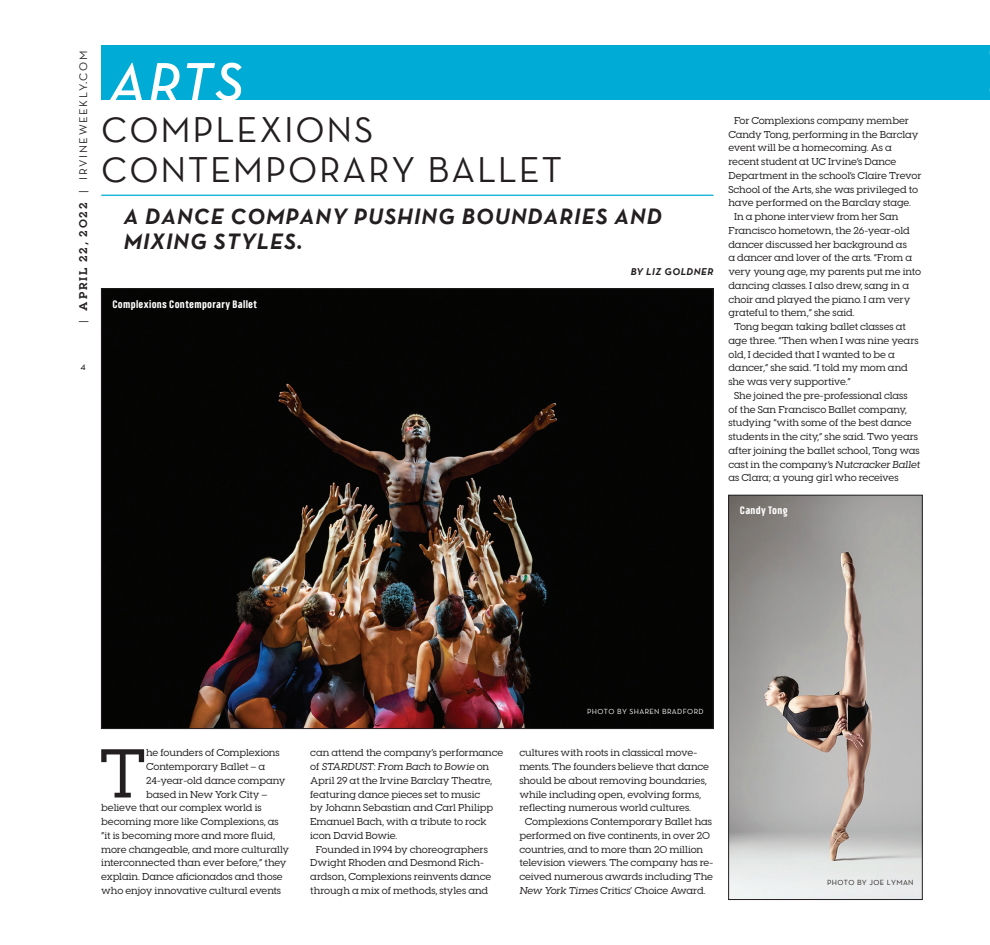
<style>
.page{position:relative;width:990px;height:945px;background:#fff}
.page>*{position:absolute;margin:0;border:0;box-sizing:border-box;transform-origin:0 0}
.t1{font:500 68.88px "Visby Slab CF";color:#231f20}
.t2{font:italic 600 55px "Neutraface Text TT";color:#fff}
.t3{font:36.25px/40px "Neutraface Text TT";letter-spacing:.05em;color:#231f20}
.t4{font:italic 700 22.5px/25px "Neutraface Text TT";letter-spacing:.05em;color:#231f20}
.t5{font:11.25px "Neutraface Text TT";letter-spacing:.15em;color:#231f20}
.t6{font:700 10.25px "Coast";letter-spacing:.03em;color:#fff}
.t7{font:500 10px "Visby Slab CF";letter-spacing:-.015em;color:#231f20}
.t8{font:italic 700 10px "Neutraface Text TT";letter-spacing:.05em;color:#231f20}
.t9{font:7.5px "Neutraface Text TT";letter-spacing:.05em;color:#fff}
.t10{font:7.5px "Neutraface Text TT";letter-spacing:.05em;color:#231f20}
.s1{font-family:"Visby Slab CF";font-weight:700}
</style>
<div class="page">
<hr style="left:101px;top:195px;width:612px;height:1px;background:#00acd5">
<svg style="left:983px;top:45px;width:7px;height:54px"></svg>
<div style="left:101px;top:45px;width:888px;height:54px;background:#00acd5"></div>
<img style="left:730px;top:497px;width:190px;height:401px">
<div style="left:728px;top:495px;width:194px;height:405px;border:1px solid #231f20"></div>
<img style="left:103px;top:291px;width:608px;height:436px">
<p class="t5" style="left:76px;top:323px;width:274px;rotate:-90deg">| <span class="s1">APRIL 22, 2022</span> | IRVINEWEEKLY.COM</p>
<h2 class="t2" style="left:110px;top:47px;width:135px">ARTS</h2>
<h3 class="t3" style="left:101px;top:109px;width:462px">COMPLEXIONS<br>CONTEMPORARY BALLET</h3>
<h3 class="t4" style="left:124px;top:204px;width:539px">A DANCE COMPANY PUSHING BOUNDARIES AND<br>MIXING STYLES.</h3>
<p class="t8" style="left:631px;top:265px;width:84px">BY LIZ GOLDNER</p>
<p class="t6" style="left:112px;top:299px;width:146px">Complexions Contemporary Ballet</p>
<p class="t5" style="left:81px;top:359px;width:7px">4</p>
<p class="t7" style="left:734px;top:114px;width:176px">For Complexions company member</p>
<p class="t7" style="left:728px;top:128px;width:192px">Candy Tong, performing in the Barclay</p>
<p class="t7" style="left:728px;top:142px;width:165px">event will be a homecoming. As a</p>
<p class="t7" style="left:728px;top:155px;width:170px">recent student at UC Irvine’s Dance</p>
<p class="t7" style="left:728px;top:169px;width:195px">Department in the school’s Claire Trevor</p>
<p class="t7" style="left:728px;top:183px;width:191px">School of the Arts, she was privileged to</p>
<p class="t7" style="left:728px;top:197px;width:184px">have performed on the Barclay stage.</p>
<p class="t7" style="left:734px;top:210px;width:166px">In a phone interview from her San</p>
<p class="t7" style="left:728px;top:224px;width:183px">Francisco hometown, the 26-year-old</p>
<p class="t7" style="left:728px;top:238px;width:180px">dancer discussed her background as</p>
<p class="t7" style="left:728px;top:252px;width:185px">a dancer and lover of the arts. “From a</p>
<p class="t7" style="left:728px;top:265px;width:194px">very young age, my parents put me into</p>
<p class="t7" style="left:728px;top:279px;width:182px">dancing classes. I also drew, sang in a</p>
<p class="t7" style="left:728px;top:293px;width:183px">choir and played the piano. I am very</p>
<p class="t7" style="left:728px;top:307px;width:128px">grateful to them,” she said.</p>
<p class="t7" style="left:734px;top:320px;width:173px">Tong began taking ballet classes at</p>
<p class="t7" style="left:728px;top:334px;width:192px">age three. “Then when I was nine years</p>
<p class="t7" style="left:728px;top:348px;width:168px">old, I decided that I wanted to be a</p>
<p class="t7" style="left:728px;top:362px;width:181px">dancer,” she said. “I told my mom and</p>
<p class="t7" style="left:728px;top:375px;width:124px">she was very supportive.”</p>
<p class="t7" style="left:734px;top:389px;width:175px">She joined the pre-professional class</p>
<p class="t7" style="left:728px;top:403px;width:180px">of the San Francisco Ballet company,</p>
<p class="t7" style="left:728px;top:417px;width:185px">studying “with some of the best dance</p>
<p class="t7" style="left:728px;top:430px;width:191px">students in the city,” she said. Two years</p>
<p class="t7" style="left:728px;top:444px;width:193px">after joining the ballet school, Tong was</p>
<p class="t7" style="left:728px;top:458px;width:195px">cast in the company’s Nutcracker Ballet</p>
<p class="t7" style="left:728px;top:472px;width:172px">as Clara; a young girl who receives</p>
<p class="t6" style="left:740px;top:505px;width:49px">Candy Tong</p>
<h1 class="t1" style="left:99px;top:732px;width:49px">T</h1>
<p class="t7" style="left:146px;top:747px;width:135px">he founders of Complexions</p>
<p class="t7" style="left:146px;top:760px;width:121px">Contemporary Ballet – a</p>
<p class="t7" style="left:146px;top:774px;width:141px">24-year-old dance company</p>
<p class="t7" style="left:146px;top:788px;width:123px">based in New York City –</p>
<p class="t7" style="left:101px;top:802px;width:162px">believe that our complex world is</p>
<p class="t7" style="left:101px;top:815px;width:179px">becoming more like Complexions, as</p>
<p class="t7" style="left:101px;top:829px;width:176px">“it is becoming more and more fluid,</p>
<p class="t7" style="left:101px;top:843px;width:189px">more changeable, and more culturally</p>
<p class="t7" style="left:101px;top:857px;width:187px">interconnected than ever before,” they</p>
<p class="t7" style="left:101px;top:870px;width:183px">explain. Dance aficionados and those</p>
<p class="t7" style="left:101px;top:884px;width:181px">who enjoy innovative cultural events</p>
<p class="t7" style="left:310px;top:747px;width:194px">can attend the company’s performance</p>
<p class="t7" style="left:310px;top:760px;width:180px">o f STARDUST:From Bach to Bowie on</p>
<p class="t7" style="left:310px;top:774px;width:184px">April 29 at the Irvine Barclay Theatre,</p>
<p class="t7" style="left:310px;top:788px;width:171px">featuring dance pieces set to music</p>
<p class="t7" style="left:310px;top:802px;width:184px">by Johann Sebastian and Carl Philipp</p>
<p class="t7" style="left:310px;top:815px;width:178px">Emanuel Bach, with a tribute to rock</p>
<p class="t7" style="left:310px;top:829px;width:88px">icon David Bowie.</p>
<p class="t7" style="left:316px;top:843px;width:173px">Founded in 1994 by choreographers</p>
<p class="t7" style="left:310px;top:857px;width:175px">Dwight Rhoden and Desmond Rich-</p>
<p class="t7" style="left:310px;top:870px;width:183px">ardson, Complexions reinvents dance</p>
<p class="t7" style="left:310px;top:884px;width:179px">through a mix of methods, styles and</p>
<p class="t9" style="left:587px;top:706px;width:118px">PHOTO BY SHAREN BRADFORD</p>
<p class="t7" style="left:519px;top:747px;width:179px">cultures with roots in classical move-</p>
<p class="t7" style="left:519px;top:760px;width:191px">ments. The founders believe that dance</p>
<p class="t7" style="left:519px;top:774px;width:189px">should be about removing boundaries,</p>
<p class="t7" style="left:519px;top:788px;width:183px">while including open, evolving forms,</p>
<p class="t7" style="left:519px;top:802px;width:173px">reflecting numerous world cultures.</p>
<p class="t7" style="left:525px;top:815px;width:189px">Complexions Contemporary Ballet has</p>
<p class="t7" style="left:519px;top:829px;width:192px">performed on five continents, in over 20</p>
<p class="t7" style="left:519px;top:843px;width:185px">countries, and to more than 20 million</p>
<p class="t7" style="left:519px;top:857px;width:195px">television viewers. The company has re-</p>
<p class="t7" style="left:519px;top:870px;width:195px">ceived numerous awards including The</p>
<p class="t7" style="left:519px;top:884px;width:188px">New York Times Critics’ Choice Award.</p>
<p class="t10" style="left:827px;top:877px;width:88px">PHOTO BY JOE LYMAN</p>
</div>
